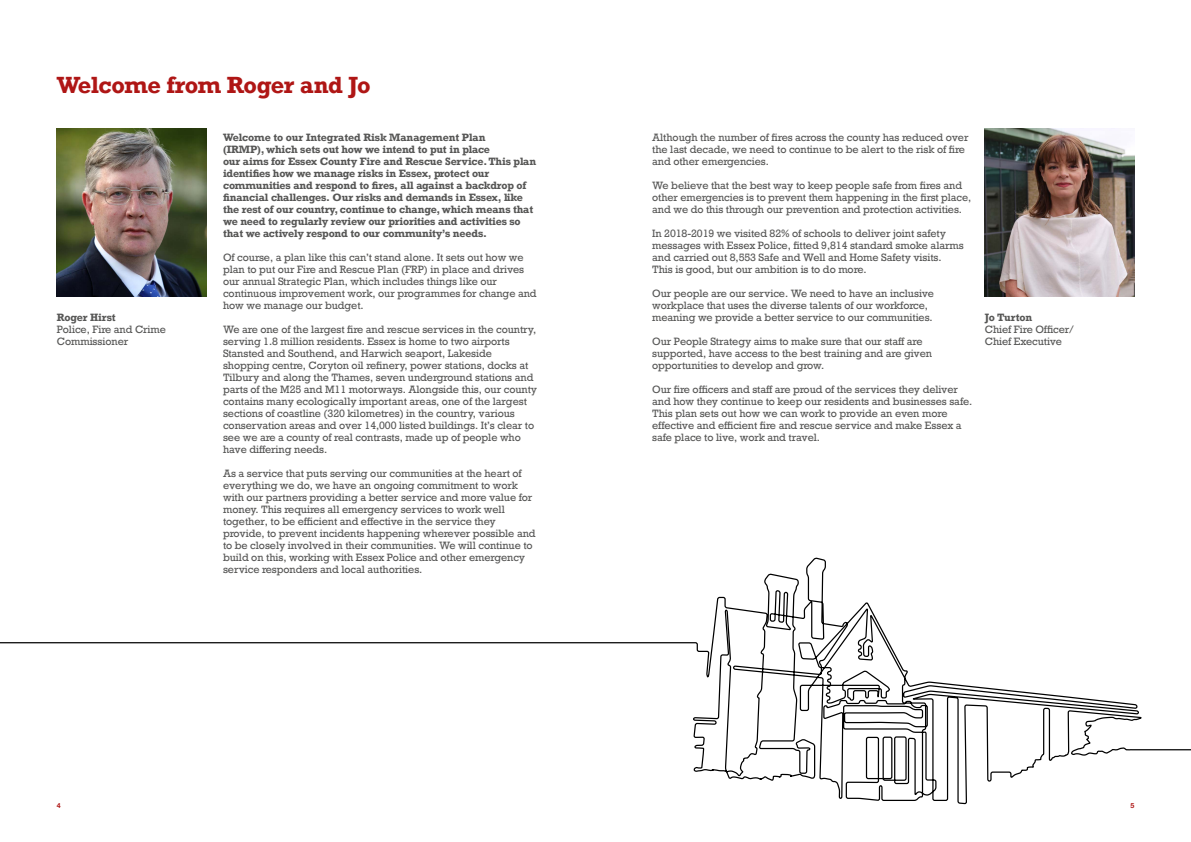
<style>
.page{position:relative;width:1191px;height:842px;background:#fff}
.page>*{position:absolute;margin:0;border:0;box-sizing:border-box;transform-origin:0 0}
._22pt_Title_Intro_Re{font:700 22px "Rockwell";letter-spacing:-.025em;color:#af1615}
._10pt_Body_Copy{font:10px/12px "Rockwell";letter-spacing:-.01em;color:#575756}
._10pt_Body_Copy-2{font:700 10px/12px "Rockwell";letter-spacing:-.01em;color:#575756}
._10pt_Body_Bold{font:700 10px "Rockwell";letter-spacing:-.02em;color:#575756}
.t1{font:700 7px "Helvetica Neue";color:#af1615}
</style>
<div class="page">
<img style="left:57px;top:129px;width:149px;height:167px">
<img style="left:985px;top:129px;width:149px;height:168px">
<svg style="left:0;top:558px;width:1191px;height:246px"></svg>
<p class="_22pt_Title_Intro_Re" style="left:57px;top:70px;width:315px">Welcome from Roger and Jo</p>
<p class="_10pt_Body_Bold" style="left:57px;top:311px;width:60px">Roger Hirst</p>
<p class="_10pt_Body_Copy" style="left:57px;top:323px;width:111px">Police, Fire and Crime<br>Commissioner</p>
<p class="_10pt_Body_Copy-2" style="left:223px;top:131px;width:315px">Welcome to our Integrated Risk Management Plan<br>(IRMP), which sets out how we intend to put in place<br>our aims for Essex County Fire and Rescue Service.This plan identifies how we manage risks in Essex, protect our communities and respond to fires, all against a backdrop of financial challenges. Our risks and demands in Essex, like the rest of our country, continue to change, which means that we need to regularly review our priorities and activities so that we actively respond to our community’s needs.</p>
<p class="_10pt_Body_Copy" style="left:223px;top:251px;width:315px">Of course, a plan like this can’t stand alone. It sets out how we plan to put our Fire and Rescue Plan (FRP) in place and drives our annual Strategic Plan, which includes things like our continuous improvement work, our programmes for change and how we manage our budget.</p>
<p class="_10pt_Body_Copy" style="left:223px;top:323px;width:316px">We are one of the largest fire and rescue services in the country, serving 1.8 million residents. Essex is home to two airports Stansted and Southend, and Harwich seaport, Lakeside shopping centre, Coryton oil refinery, power stations, docks at Tilbury and along the Thames, seven underground stations and parts of the M25 and M11 motorways. Alongside this, our county contains many ecologically important areas, one of the largest sections of coastline (320 kilometres) in the country, various conservation areas and over 14,000 listed buildings. It’s clear to see we are a county of real contrasts, made up of people who have differing needs.</p>
<p class="_10pt_Body_Copy" style="left:223px;top:467px;width:314px">As a service that puts serving our communities at the heart of everything we do, we have an ongoing commitment to work with our partners providing a better service and more value for money. This requires all emergency services to work well together, to be efficient and effective in the service they provide, to prevent incidents happening wherever possible and to be closely involved in their communities. We will continue to build on this, working with Essex Police and other emergency service responders and local authorities.</p>
<p class="_10pt_Body_Copy" style="left:652px;top:131px;width:318px">Although the number of fires across the county has reduced over the last decade, we need to continue to be alert to the risk of fire and other emergencies.</p>
<p class="_10pt_Body_Copy" style="left:652px;top:179px;width:320px">We believe that the best way to keep people safe from fires and other emergencies is to prevent them happening in the first place, and we do this through our prevention and protection activities.</p>
<p class="_10pt_Body_Copy" style="left:652px;top:227px;width:313px">In 2018-2019 we visited 82% of schools to deliver joint safety messages with Essex Police, fitted 9,814 standard smoke alarms and carried out 8,553 Safe and Well and Home Safety visits.<br>This is good, but our ambition is to do more.</p>
<p class="_10pt_Body_Copy" style="left:652px;top:287px;width:283px">Our people are our service. We need to have an inclusive workplace that uses the diverse talents of our workforce, meaning we provide a better service to our communities.</p>
<p class="_10pt_Body_Copy" style="left:652px;top:335px;width:281px">Our People Strategy aims to make sure that our staff are supported, have access to the best training and are given opportunities to develop and grow.</p>
<p class="_10pt_Body_Copy" style="left:652px;top:383px;width:321px">Our fire officers and staff are proud of the services they deliver and how they continue to keep our residents and businesses safe.<br>This plan sets out how we can work to provide an even more effective and efficient fire and rescue service and make Essex a safe place to live, work and travel.</p>
<p class="_10pt_Body_Bold" style="left:985px;top:311px;width:49px">Jo Turton</p>
<p class="_10pt_Body_Copy" style="left:985px;top:323px;width:91px">Chief Fire Officer/<br>Chief Executive</p>
<p class="t1" style="left:57px;top:800px;width:5px">4</p>
<p class="t1" style="left:1130px;top:800px;width:5px">5</p>
</div>
